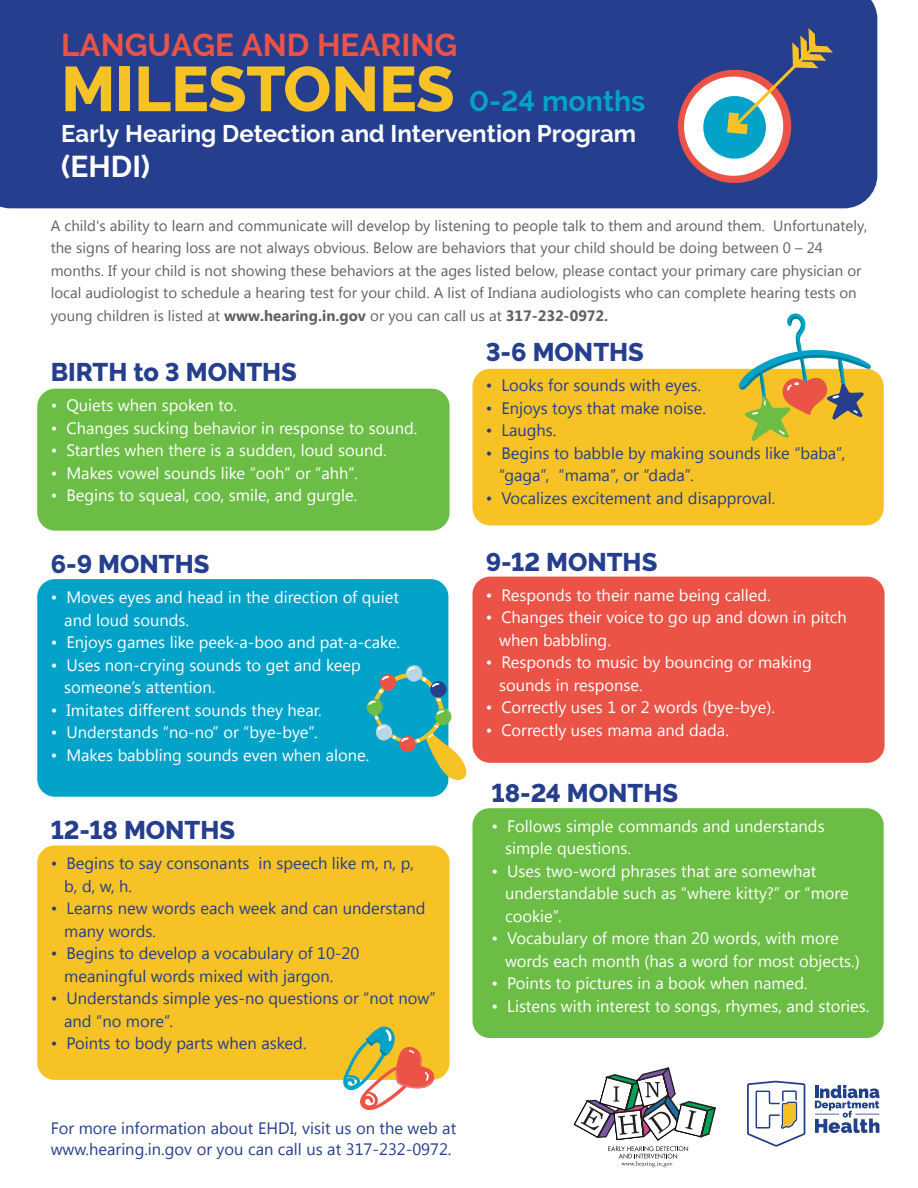
<style>
.page{position:relative;width:918px;height:1188px;background:#fff}
.page>*{position:absolute;margin:0;border:0;box-sizing:border-box;transform-origin:0 0}
.t1{font:800 63px "Raleway";color:#f6c225}
.t2{font:700 31.5px "Raleway";color:#ea5346}
.t3{font:700 30px "Raleway";color:#fff}
.t4{font:800 25.5px "Raleway";color:#253e8d}
.t5{font:700 24px "Raleway";color:#fff}
.t6{font:16.5px/22.5px "Segoe UI";color:#fff}
.t7{font:16.5px/22.5px "Segoe UI";color:#253e8d}
.t8{font:15px/22.5px "Segoe UI";color:#606060}
.s1{font-weight:700;font-size:28.5px;color:#03a2c8}
.s2{font-weight:700}
</style>
<div class="page">
<div style="left:37px;top:389px;width:413px;height:142px;background:#6cbd45;border-radius:18px"></div>
<div style="left:0;top:0;width:877px;height:208px;background:#253e8d"></div>
<div style="left:472px;top:369px;width:412px;height:156px;background:#f6c225;border-radius:18px"></div>
<div style="left:37px;top:579px;width:411px;height:218px;background:#03a2c8;border-radius:18px"></div>
<div style="left:472px;top:577px;width:413px;height:186px;background:#ea5346;border-radius:18px"></div>
<div style="left:37px;top:845px;width:413px;height:235px;background:#f6c225;border-radius:17px"></div>
<div style="left:472px;top:808px;width:412px;height:230px;background:#6cbd45;border-radius:17px"></div>
<svg style="left:670px;top:28px;width:163px;height:163px"></svg>
<svg style="left:573px;top:1067px;width:143px;height:100px"></svg>
<svg style="left:737px;top:313px;width:135px;height:128px"></svg>
<hr style="left:917px;top:922px;width:1px;height:96px;background:#008098">
<svg style="left:340px;top:1026px;width:95px;height:85px"></svg>
<svg style="left:366px;top:665px;width:101px;height:118px"></svg>
<svg style="left:747px;top:1081px;width:58px;height:66px"></svg>
<svg style="left:815px;top:1085px;width:65px;height:48px"></svg>
<h2 class="t2" style="left:61px;top:27px;width:398px">LANGUAGE AND HEARING</h2>
<h1 class="t1" style="left:61px;top:53px;width:586px">MILESTONES <span class="s1">0-24 months</span></h1>
<h3 class="t5" style="left:61px;top:120px;width:577px">Early Hearing Detection and Intervention Program</h3>
<h3 class="t3" style="left:61px;top:149px;width:91px">(EHDI)</h3>
<p class="t8" style="left:51px;top:213px;width:818px">A child's ability to learn and communicate will develop by listening to people talk to them and around them. Unfortunately, the signs of hearing loss are not always obvious. Below are behaviors that your child should be doing between 0 – 24 months. If your child is not showing these behaviors at the ages listed below, please contact your primary care physician or local audiologist to schedule a hearing test for your child. A list of Indiana audiologists who can complete hearing tests on young children is listed at <span class="s2">www.hearing.in.gov</span> or you can call us at <span class="s2">317-232-0972.</span></p>
<h3 class="t4" style="left:51px;top:358px;width:248px">BIRTH to 3 MONTHS</h3>
<p class="t6" style="left:51px;top:393px;width:188px">• Quiets when spoken to.</p>
<p class="t6" style="left:51px;top:416px;width:368px">• Changes sucking behavior in response to sound.</p>
<p class="t6" style="left:51px;top:438px;width:338px">• Startles when there is a sudden, loud sound.</p>
<p class="t6" style="left:51px;top:461px;width:308px">• Makes vowel sounds like “ooh” or “ahh”.</p>
<p class="t6" style="left:51px;top:483px;width:308px">• Begins to squeal, coo, smile, and gurgle.</p>
<h3 class="t4" style="left:486px;top:338px;width:160px">3-6 MONTHS</h3>
<p class="t7" style="left:486px;top:373px;width:217px">• Looks for sounds with eyes.</p>
<p class="t7" style="left:486px;top:396px;width:222px">• Enjoys toys that make noise.</p>
<p class="t7" style="left:486px;top:418px;width:72px">• Laughs.</p>
<p class="t7" style="left:499px;top:441px;width:348px;text-indent:-14px">• Begins to babble by making sounds like “baba”, “gaga”, “mama”, or “dada”.</p>
<p class="t7" style="left:486px;top:486px;width:291px">• Vocalizes excitement and disapproval.</p>
<h3 class="t4" style="left:51px;top:550px;width:160px">6-9 MONTHS</h3>
<p class="t6" style="left:64px;top:585px;width:336px;text-indent:-14px">• Moves eyes and head in the direction of quiet and loud sounds.</p>
<p class="t6" style="left:51px;top:630px;width:351px">• Enjoys games like peek-a-boo and pat-a-cake.</p>
<p class="t6" style="left:64px;top:653px;width:298px;text-indent:-14px">• Uses non-crying sounds to get and keep someone’s attention.</p>
<p class="t6" style="left:51px;top:698px;width:273px">• Imitates different sounds they hear.</p>
<p class="t6" style="left:51px;top:721px;width:268px">• Understands “no-no” or “bye-bye”.</p>
<p class="t6" style="left:51px;top:743px;width:320px">• Makes babbling sounds even when alone.</p>
<h3 class="t4" style="left:51px;top:816px;width:186px">12-18 MONTHS</h3>
<p class="t7" style="left:64px;top:851px;width:351px;text-indent:-14px">• Begins to say consonants in speech like m, n, p, b, d, w, h.</p>
<p class="t7" style="left:64px;top:896px;width:363px;text-indent:-14px">• Learns new words each week and can understand many words.</p>
<p class="t7" style="left:64px;top:941px;width:297px;text-indent:-14px">• Begins to develop a vocabulary of 10-20 meaningful words mixed with jargon.</p>
<p class="t7" style="left:64px;top:986px;width:373px;text-indent:-14px">• Understands simple yes-no questions or “not now” and “no more”.</p>
<p class="t7" style="left:51px;top:1031px;width:257px">• Points to body parts when asked.</p>
<p class="t7" style="left:51px;top:1116px;width:407px;line-height:21px">For more information about EHDI, visit us on the web at www.hearing.in.gov or you can call us at 317-232-0972.</p>
<h3 class="t4" style="left:486px;top:547px;width:173px">9-12 MONTHS</h3>
<p class="t6" style="left:486px;top:583px;width:287px">• Responds to their name being called.</p>
<p class="t6" style="left:499px;top:605px;width:349px;text-indent:-14px">• Changes their voice to go up and down in pitch when babbling.</p>
<p class="t6" style="left:499px;top:650px;width:314px;text-indent:-14px">• Responds to music by bouncing or making sounds in response.</p>
<p class="t6" style="left:486px;top:695px;width:291px">• Correctly uses 1 or 2 words (bye-bye).</p>
<p class="t6" style="left:486px;top:718px;width:245px">• Correctly uses mama and dada.</p>
<h3 class="t4" style="left:491px;top:778px;width:188px">18-24 MONTHS</h3>
<p class="t6" style="left:505px;top:814px;width:321px;text-indent:-14px">• Follows simple commands and understands simple questions.</p>
<p class="t6" style="left:505px;top:859px;width:345px;text-indent:-14px">• Uses two-word phrases that are somewhat understandable such as “where kitty?” or “more cookie”.</p>
<p class="t6" style="left:505px;top:927px;width:356px;text-indent:-14px">• Vocabulary of more than 20 words, with more words each month (has a word for most objects.)</p>
<p class="t6" style="left:491px;top:972px;width:318px">• Points to pictures in a book when named.</p>
<p class="t6" style="left:491px;top:994px;width:380px">• Listens with interest to songs, rhymes, and stories.</p>
</div>
